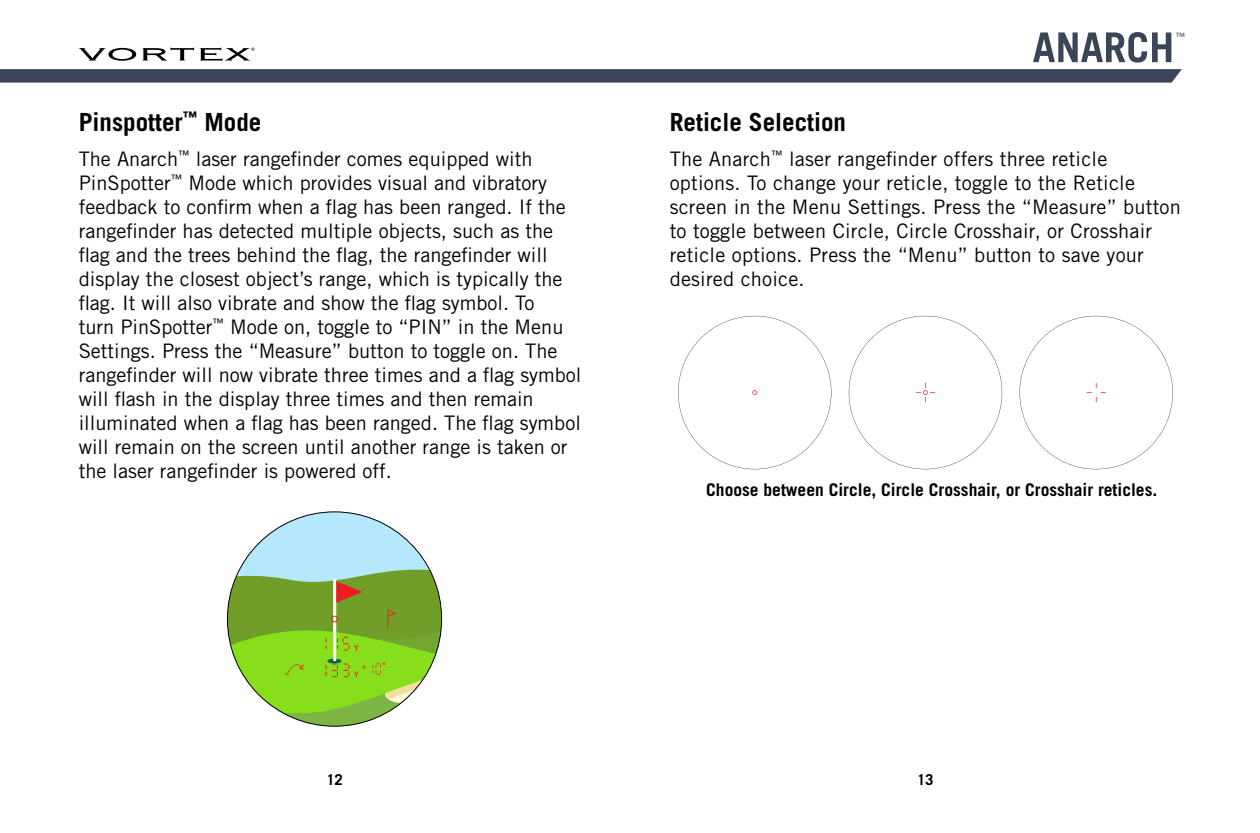
<style>
.page{position:relative;width:1260px;height:833px;background:#fff}
.page>*{position:absolute;margin:0;border:0;box-sizing:border-box;transform-origin:0 0}
.t1{font:700 25px "Trade Gothic LT Std";color:#000}
.t2{font:20px/24px "Trade Gothic LT Std";color:#000}
.t3{font:700 17.5px "Trade Gothic LT Std";color:#000}
.t4{font:700 15px "Trade Gothic LT Std";color:#000}
.t5{font:10px "Trade Gothic LT Std";color:#3a455a}
</style>
<div class="page">
<svg style="left:0;top:69px;width:1182px;height:14px"></svg>
<svg style="left:1033px;top:32px;width:138px;height:31px"></svg>
<svg style="left:79px;top:48px;width:176px;height:13px"></svg>
<svg style="left:678px;top:316px;width:153px;height:153px"></svg>
<svg style="left:849px;top:316px;width:153px;height:153px"></svg>
<svg style="left:1020px;top:316px;width:153px;height:153px"></svg>
<svg style="left:227px;top:512px;width:215px;height:214px"></svg>
<p class="t1" style="left:79px;top:106px;width:184px">Pinspotter<sup>™</sup> Mode</p>
<p class="t2" style="left:79px;top:146px;width:504px">The Anarch<sup>™</sup> laser rangefinder comes equipped with PinSpotter<sup>™</sup> Mode which provides visual and vibratory feedback to confirm when a flag has been ranged. If the rangefinder has detected multiple objects, such as the flag and the trees behind the flag, the rangefinder will display the closest object’s range, which is typically the flag. It will also vibrate and show the flag symbol. To<br>turn PinSpotter<sup>™</sup> Mode on, toggle to “PIN” in the Menu Settings. Press the “Measure” button to toggle on. The rangefinder will now vibrate three times and a flag symbol will flash in the display three times and then remain illuminated when a flag has been ranged. The flag symbol will remain on the screen until another range is taken or the laser rangefinder is powered off.</p>
<p class="t5" style="left:1175px;top:30px;width:11px">™</p>
<p class="t1" style="left:670px;top:106px;width:178px">Reticle Selection</p>
<p class="t2" style="left:670px;top:146px;width:513px">The Anarch<sup>™</sup> laser rangefinder offers three reticle options. To change your reticle, toggle to the Reticle screen in the Menu Settings. Press the “Measure” button to toggle between Circle, Circle Crosshair, or Crosshair reticle options. Press the “Menu” button to save your desired choice.</p>
<p class="t3" style="left:706px;top:478px;width:453px">Choose between Circle, Circle Crosshair, or Crosshair reticles.</p>
<p class="t4" style="left:327px;top:770px;width:18px">12</p>
<p class="t4" style="left:917px;top:770px;width:18px">13</p>
</div>
